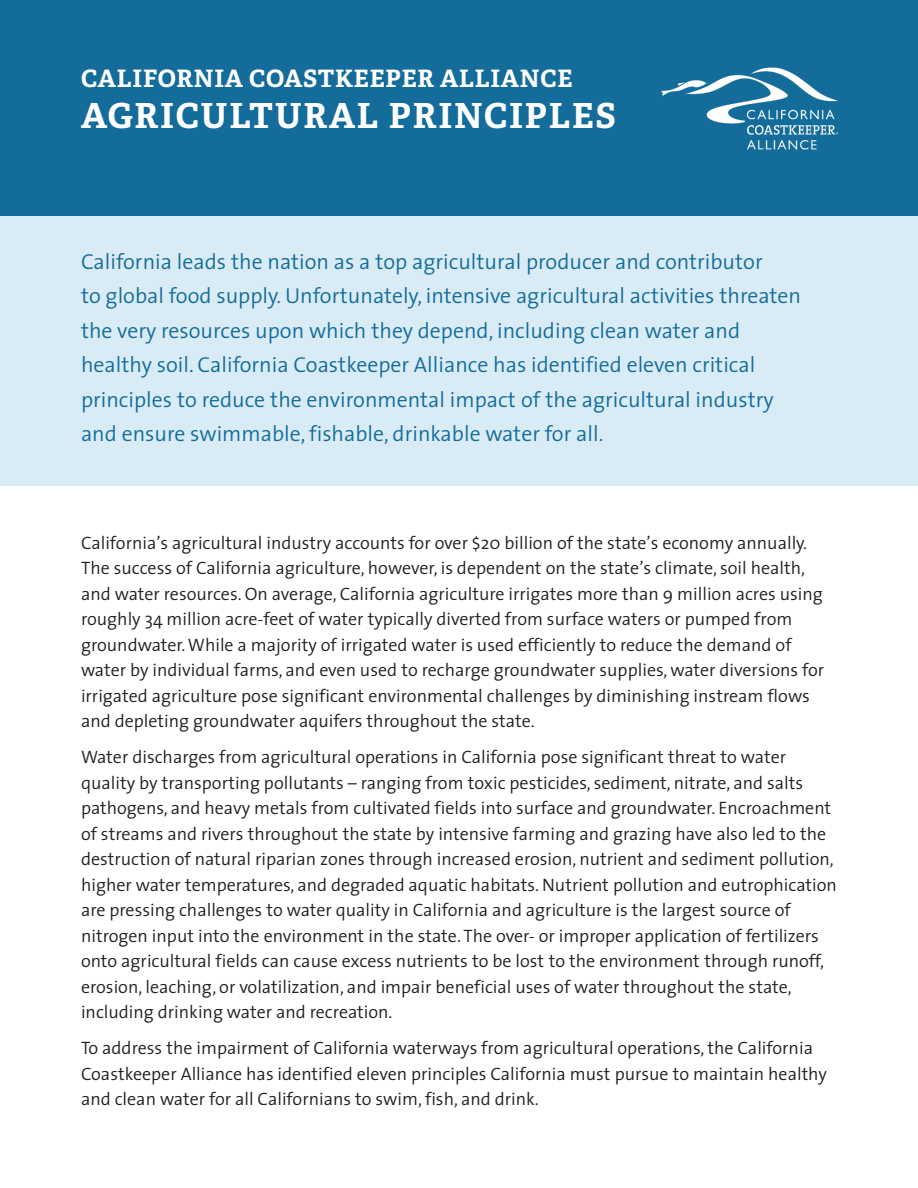
<style>
.page{position:relative;width:918px;height:1188px;background:#fff}
.page>*{position:absolute;margin:0;border:0;box-sizing:border-box;transform-origin:0 0}
.HEAD_A{font:700 34.5px "Adelle PE";letter-spacing:.05em;color:#fff}
.HEAD_A-2{font:700 24px "Adelle PE";letter-spacing:.03em;color:#fff}
.INTRO{font:300 21.75px/34.5px "The Sans";color:#146c9b}
.INTRO_black{font:300 18px/25.5px "The Sans";color:#231f20}
</style>
<div class="page">
<div style="left:0;top:216px;width:918px;height:270px;background:#d9ecf5"></div>
<div style="left:0;top:0;width:918px;height:216px;background:#146c9b"></div>
<img style="left:662px;top:67px;width:176px;height:83px">
<p class="HEAD_A-2" style="left:81px;top:61px;width:493px">CALIFORNIA COASTKEEPER ALLIANCE</p>
<p class="HEAD_A" style="left:81px;top:91px;width:536px">AGRICULTURAL PRINCIPLES</p>
<p class="INTRO" style="left:81px;top:244px;width:722px">California leads the nation as a top agricultural producer and contributor<br>to global food supply. Unfortunately, intensive agricultural activities threaten the very resources upon which they depend, including clean water and healthy soil. California Coastkeeper Alliance has identified eleven critical principles to reduce the environmental impact of the agricultural industry and ensure swimmable, fishable, drinkable water for all.</p>
<p class="INTRO_black" style="left:81px;top:530px;width:745px">California’s agricultural industry accounts for over $20 billion of the state’s economy annually.<br>The success of California agriculture, however, is dependent on the state’s climate, soil health, and water resources. On average, California agriculture irrigates more than 9 million acres using roughly 34 million acre-feet of water typically diverted from surface waters or pumped from groundwater. While a majority of irrigated water is used efficiently to reduce the demand of water by individual farms, and even used to recharge groundwater supplies, water diversions for irrigated agriculture pose significant environmental challenges by diminishing instream flows and depleting groundwater aquifers throughout the state.</p>
<p class="INTRO_black" style="left:81px;top:744px;width:758px">Water discharges from agricultural operations in California pose significant threat to water quality by transporting pollutants – ranging from toxic pesticides, sediment, nitrate, and salts pathogens, and heavy metals from cultivated fields into surface and groundwater. Encroachment of streams and rivers throughout the state by intensive farming and grazing have also led to the destruction of natural riparian zones through increased erosion, nutrient and sediment pollution, higher water temperatures, and degraded aquatic habitats. Nutrient pollution and eutrophication are pressing challenges to water quality in California and agriculture is the largest source of nitrogen input into the environment in the state. The over- or improper application of fertilizers onto agricultural fields can cause excess nutrients to be lost to the environment through runoff, erosion, leaching, or volatilization, and impair beneficial uses of water throughout the state, including drinking water and recreation.</p>
<p class="INTRO_black" style="left:81px;top:1035px;width:748px">To address the impairment of California waterways from agricultural operations, the California<br>Coastkeeper Alliance has identified eleven principles California must pursue to maintain healthy and clean water for all Californians to swim, fish, and drink.</p>
</div>
